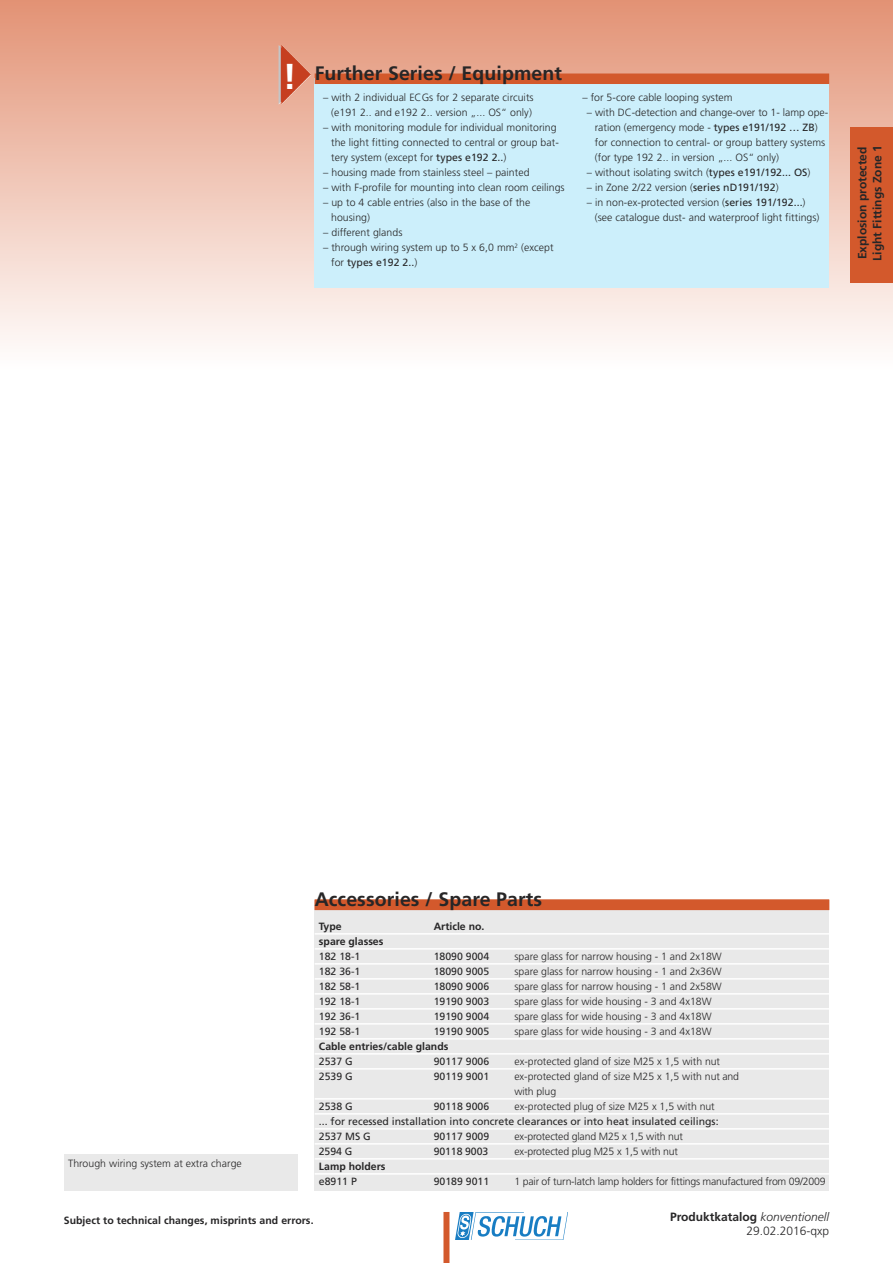
<style>
.page{position:relative;width:893px;height:1263px;background:#fff}
.page>*{position:absolute;margin:0;border:0;box-sizing:border-box;transform-origin:0 0}
.t1{font:700 36px "Frutiger";color:#fff}
.t2{font:700 19.5px "Frutiger";letter-spacing:.005em;color:#272627}
.t3{font:700 12px/15px "Frutiger";color:#272627;text-align:center}
.t4{font:300 10.5px/15px "Frutiger";letter-spacing:.005em;color:#272627}
.t5{font:10.5px "Frutiger";color:#272627}
.t6{font:700 10.5px "Frutiger";color:#272627}
.t7{font:300 10.5px "Frutiger";letter-spacing:-.02em;color:#272627}
.t8{font:300 10.5px/15px "Frutiger";letter-spacing:-.015em;color:#272627}
.s1{font-weight:400}
.s2{font-weight:300;font-style:italic}
.s3{font-weight:300}
</style>
<div class="page">
<div style="left:0;top:0;width:893px;height:370px;background:linear-gradient(to bottom,#e29275,#fffefe)"></div>
<div style="left:443px;top:1212px;width:6px;height:51px;background:#d3592c"></div>
<div style="left:850px;top:128px;width:43px;height:155px;background:#d3592c"></div>
<img style="left:455px;top:1212px;width:112px;height:27px">
<div style="left:315px;top:910px;width:514px;height:281px;background:#e9e9e9"></div>
<hr style="left:315px;top:933px;width:514px;height:1px;background:#fff">
<hr style="left:315px;top:948px;width:514px;height:1px;background:#fff">
<hr style="left:315px;top:963px;width:514px;height:1px;background:#fff">
<hr style="left:315px;top:978px;width:514px;height:1px;background:#fff">
<hr style="left:315px;top:993px;width:514px;height:1px;background:#fff">
<hr style="left:315px;top:1008px;width:514px;height:1px;background:#fff">
<hr style="left:315px;top:1023px;width:514px;height:1px;background:#fff">
<hr style="left:315px;top:1038px;width:514px;height:1px;background:#fff">
<hr style="left:315px;top:1053px;width:514px;height:1px;background:#fff">
<hr style="left:315px;top:1068px;width:514px;height:1px;background:#fff">
<hr style="left:315px;top:1098px;width:514px;height:1px;background:#fff">
<hr style="left:315px;top:1113px;width:514px;height:1px;background:#fff">
<hr style="left:315px;top:1128px;width:514px;height:1px;background:#fff">
<hr style="left:315px;top:1143px;width:514px;height:1px;background:#fff">
<hr style="left:315px;top:1158px;width:514px;height:1px;background:#fff">
<hr style="left:315px;top:1173px;width:514px;height:1px;background:#fff">
<div style="left:64px;top:1154px;width:234px;height:37px;background:#e9e9e9"></div>
<div style="left:315px;top:78px;width:514px;height:210px;background:#cceffb"></div>
<div style="left:315px;top:74px;width:514px;height:10px;background:#d3592c"></div>
<div style="left:0;top:0;width:21px;height:370px;background:linear-gradient(to bottom,#e29274,#fffefe)"></div>
<div style="left:315px;top:899px;width:514px;height:11px;background:#d3592c"></div>
<img style="left:279px;top:45px;width:32px;height:59px">
<h1 class="t1" style="left:283px;top:56px;width:16px">!</h1>
<h2 class="t2" style="left:315px;top:61px;width:249px">Further Series / Equipment</h2>
<p class="t4" style="left:323px;top:90px;width:212px;text-align:center">– with 2 individual ECGs for 2 separate circuits (e191 2.. and e192 2.. version „... OS“ only)</p>
<p class="t4" style="left:331px;top:120px;width:229px;text-indent:-8px">– with monitoring module for individual monitoring the light fitting connected to central or group bat&shy;tery system (except for <span class="s1">types e192 2..</span>)</p>
<p class="t4" style="left:323px;top:165px;width:208px">– housing made from stainless steel – painted</p>
<p class="t4" style="left:323px;top:180px;width:243px">– with F-profile for mounting into clean room ceilings</p>
<p class="t4" style="left:331px;top:195px;width:201px;text-indent:-8px">– up to 4 cable entries (also in the base of the housing)</p>
<p class="t4" style="left:323px;top:225px;width:81px">– different glands</p>
<p class="t4" style="left:331px;top:240px;width:224px;text-indent:-8px">– through wiring system up to 5 x 6,0 mm<sup>2</sup> (except for <span class="s1">types e192 2..</span>)</p>
<p class="t4" style="left:583px;top:90px;width:152px">– for 5-core cable looping system</p>
<p class="t4" style="left:595px;top:105px;width:235px;text-indent:-8px">– with DC-detection and change-over to 1- lamp ope&shy;ration (emergency mode - <span class="s1">types e191/192 … ZB</span>) for connection to central- or group battery systems (for type 192 2.. in version „... OS“ only)</p>
<p class="t4" style="left:587px;top:165px;width:225px">– without isolating switch (<span class="s1">types e191/192... OS</span>)</p>
<p class="t4" style="left:587px;top:180px;width:193px">– in Zone 2/22 version (<span class="s1">series nD191/192</span>)</p>
<p class="t4" style="left:595px;top:195px;width:226px;text-indent:-8px">– in non-ex-protected version (<span class="s1">series 191/192...</span>) (see catalogue dust- and waterproof light fittings)</p>
<p class="t3" style="left:857px;top:264px;width:124px;rotate:-90deg">Explosionsgeschützte<br>Leuchten Zone 1</p>
<p class="t3" style="left:855px;top:261px;width:117px;text-align:left;rotate:-90deg">Explosion protected<br>Light Fittings Zone 1</p>
<p class="t4" style="left:68px;top:1156px;width:175px">Through wiring system at extra charge</p>
<h2 class="t2" style="left:315px;top:887px;width:229px">Accessories / Spare Parts</h2>
<p class="t6" style="left:319px;top:920px;width:24px">Type</p>
<p class="t6" style="left:434px;top:920px;width:52px">Article no.</p>
<p class="t6" style="left:319px;top:935px;width:66px">spare glasses</p>
<p class="t4" style="left:514px;top:949px;width:209px">spare glass for narrow housing - 1 and 2x18W spare glass for narrow housing - 1 and 2x36W spare glass for narrow housing - 1 and 2x58W spare glass for wide housing - 3 and 4x18W spare glass for wide housing - 3 and 4x18W spare glass for wide housing - 3 and 4x18W</p>
<p class="t6" style="left:319px;top:1040px;width:131px">Cable entries/cable glands</p>
<p class="t4" style="left:514px;top:1054px;width:226px">ex-protected gland of size M25 x 1,5 with nut ex-protected gland of size M25 x 1,5 with nut and with plug<br>ex-protected plug of size M25 x 1,5 with nut</p>
<p class="t5" style="left:319px;top:1115px;width:401px">... for recessed installation into concrete clearances or into heat insulated ceilings:</p>
<p class="t8" style="left:514px;top:1129px;width:170px">ex-protected gland M25 x 1,5 with nut ex-protected plug M25 x 1,5 with nut</p>
<p class="t6" style="left:319px;top:1160px;width:68px">Lamp holders</p>
<p class="t7" style="left:514px;top:1175px;width:313px">1 pair of turn-latch lamp holders for fittings manufactured from 09/2009</p>
<p class="t5" style="left:319px;top:950px;width:43px">182 18-1</p>
<p class="t5" style="left:434px;top:950px;width:57px">18090 9004</p>
<p class="t5" style="left:319px;top:965px;width:43px">182 36-1</p>
<p class="t5" style="left:434px;top:965px;width:57px">18090 9005</p>
<p class="t5" style="left:319px;top:980px;width:43px">182 58-1</p>
<p class="t5" style="left:434px;top:980px;width:57px">18090 9006</p>
<p class="t5" style="left:319px;top:995px;width:43px">192 18-1</p>
<p class="t5" style="left:434px;top:995px;width:57px">19190 9003</p>
<p class="t5" style="left:319px;top:1010px;width:43px">192 36-1</p>
<p class="t5" style="left:434px;top:1010px;width:57px">19190 9004</p>
<p class="t5" style="left:319px;top:1025px;width:43px">192 58-1</p>
<p class="t5" style="left:434px;top:1025px;width:57px">19190 9005</p>
<p class="t5" style="left:319px;top:1055px;width:35px">2537 G</p>
<p class="t5" style="left:434px;top:1055px;width:57px">90117 9006</p>
<p class="t5" style="left:319px;top:1070px;width:35px">2539 G</p>
<p class="t5" style="left:434px;top:1070px;width:57px">90119 9001</p>
<p class="t5" style="left:319px;top:1100px;width:35px">2538 G</p>
<p class="t5" style="left:434px;top:1100px;width:57px">90118 9006</p>
<p class="t5" style="left:319px;top:1130px;width:53px">2537 MS G</p>
<p class="t5" style="left:434px;top:1130px;width:57px">90117 9009</p>
<p class="t5" style="left:319px;top:1145px;width:35px">2594 G</p>
<p class="t5" style="left:434px;top:1145px;width:56px">90118 9003</p>
<p class="t5" style="left:319px;top:1175px;width:39px">e8911 P</p>
<p class="t5" style="left:434px;top:1175px;width:57px">90189 9011</p>
<p class="t4" style="left:64px;top:1212px;width:257px">Bitte beachten Sie die Hinweise i Techni chen Anhang!</p>
<p class="t6" style="left:64px;top:1214px;width:251px">Subject to technical changes, misprints and errors.</p>
<p class="t3" style="left:670px;top:1210px;width:161px;line-height:14.4px;text-align:right">Produktkatalog <span class="s2">konventionell<br></span><span class="s3">29.02.2016-qxp</span></p>
</div>
